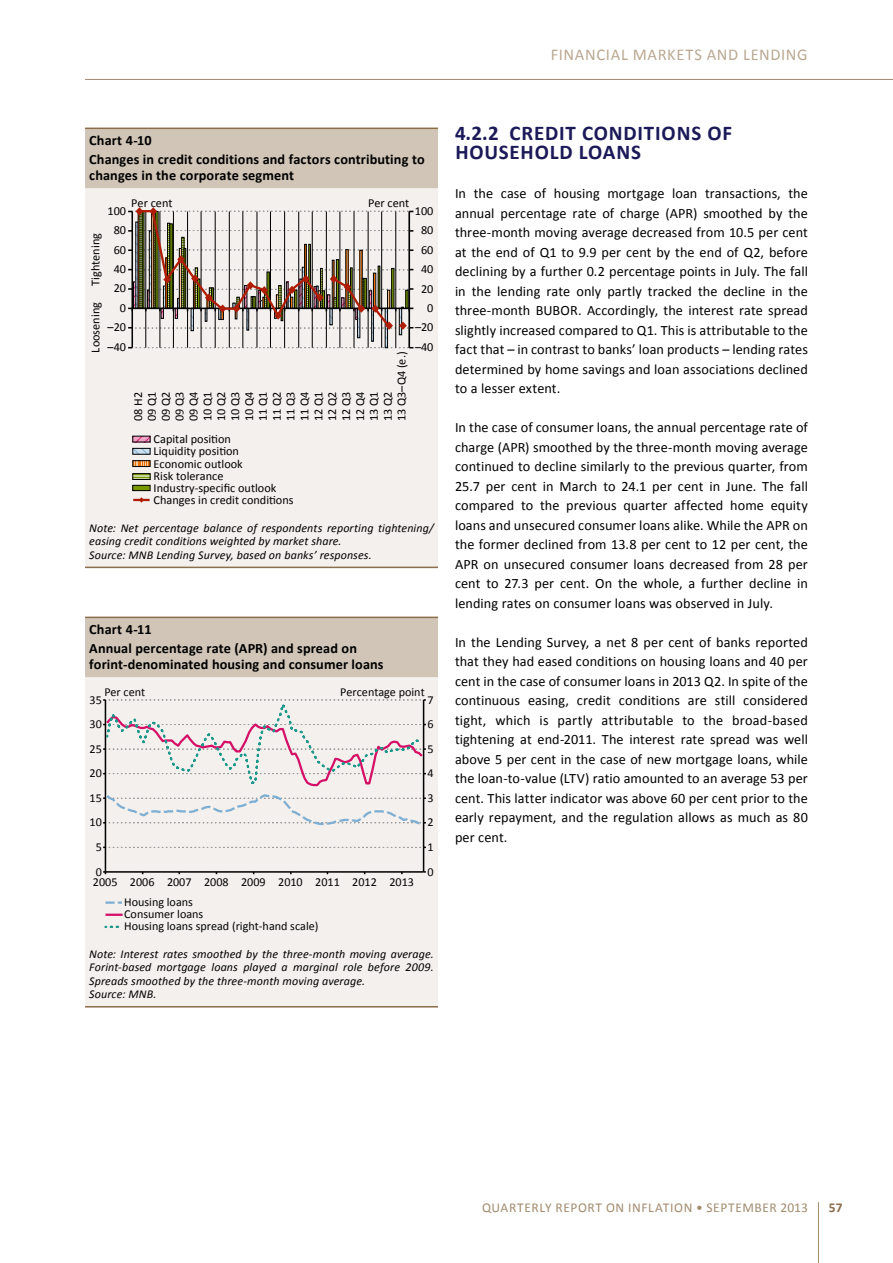
<style>
.page{position:relative;width:893px;height:1263px;background:#fff}
.page>*{position:absolute;margin:0;border:0;box-sizing:border-box;transform-origin:0 0}
.t1{font:700 21px/19.5px "Calibri";letter-spacing:.04em;color:#1b1958}
.t2{font:16.5px "Calibri";letter-spacing:.04em;color:#baa892}
.t3{font:14.25px/19.5px "Calibri";letter-spacing:.005em;color:#000;text-align:justify}
.t4{font:700 14.25px/19.2px "Calibri";letter-spacing:.01em;color:#000}
.t5{font:13.5px "Calibri";letter-spacing:.045em;color:#a28b6e}
.t6{font:700 13.5px "Calibri";color:#8b6e4a}
.t7{font:12.3px/13.8px "Calibri";color:#000}
.t8{font:12.15px/12.1px "Calibri";color:#030304}
.t9{font:italic 12px/13.5px "Calibri";letter-spacing:.01em;color:#000}
</style>
<div class="page">
<hr style="left:818px;top:1202px;width:1px;height:61px;background:#a28b6e">
<hr style="left:85px;top:79px;width:808px;height:1px;background:#a28b6e">
<div style="left:85px;top:129px;width:353px;height:59px;background:#d1c5b7"></div>
<div style="left:85px;top:188px;width:353px;height:379px;background:#f3f0ed"></div>
<hr style="left:85px;top:128px;width:353px;height:1px;background:#8b6e4a">
<hr style="left:85px;top:567px;width:353px;height:1px;background:#8b6e4a">
<hr style="left:395px;top:211px;width:1px;height:137px;background:#000">
<hr style="left:381px;top:211px;width:1px;height:137px;background:#000">
<hr style="left:368px;top:211px;width:1px;height:137px;background:#000">
<hr style="left:354px;top:211px;width:1px;height:137px;background:#000">
<hr style="left:339px;top:211px;width:1px;height:137px;background:#000">
<hr style="left:326px;top:211px;width:1px;height:137px;background:#000">
<hr style="left:312px;top:211px;width:1px;height:137px;background:#000">
<hr style="left:298px;top:211px;width:1px;height:137px;background:#000">
<hr style="left:284px;top:211px;width:1px;height:137px;background:#000">
<hr style="left:270px;top:211px;width:1px;height:137px;background:#000">
<hr style="left:257px;top:211px;width:1px;height:137px;background:#000">
<hr style="left:242px;top:211px;width:1px;height:137px;background:#000">
<hr style="left:229px;top:211px;width:1px;height:137px;background:#000">
<hr style="left:215px;top:211px;width:1px;height:137px;background:#000">
<hr style="left:201px;top:211px;width:1px;height:137px;background:#000">
<hr style="left:187px;top:211px;width:1px;height:137px;background:#000">
<hr style="left:173px;top:211px;width:1px;height:137px;background:#000">
<hr style="left:160px;top:211px;width:1px;height:137px;background:#000">
<hr style="left:145px;top:211px;width:1px;height:137px;background:#000">
<div style="left:191px;top:308px;width:3px;height:23px;border:1px solid #000"></div>
<div style="left:357px;top:308px;width:3px;height:30px;border:1px solid #000"></div>
<div style="left:371px;top:308px;width:3px;height:34px;border:1px solid #000"></div>
<div style="left:385px;top:308px;width:3px;height:40px;border:1px solid #000"></div>
<div style="left:399px;top:308px;width:3px;height:27px;border:1px solid #000"></div>
<hr style="left:409px;top:211px;width:1px;height:137px;background:#000">
<hr style="left:131px;top:211px;width:2px;height:137px;background:#030304">
<svg style="left:128px;top:347px;width:285px;height:1px"></svg>
<svg style="left:128px;top:207px;width:285px;height:123px;background:#b8b0a7"></svg>
<svg style="left:134px;top:438px;width:14px;height:2px"></svg>
<svg style="left:134px;top:450px;width:14px;height:3px"></svg>
<div style="left:132px;top:448px;width:18px;height:7px;border:1px solid #000"></div>
<svg style="left:134px;top:462px;width:14px;height:3px"></svg>
<div style="left:132px;top:460px;width:18px;height:7px;border:1px solid #000"></div>
<svg style="left:134px;top:475px;width:14px;height:3px"></svg>
<div style="left:132px;top:473px;width:18px;height:7px;border:1px solid #000"></div>
<div style="left:133px;top:485px;width:17px;height:6px;background:#799900"></div>
<div style="left:132px;top:485px;width:18px;height:6px;border:1px solid #000"></div>
<svg style="left:133px;top:497px;width:17px;height:6px"></svg>
<div style="left:85px;top:618px;width:353px;height:59px;background:#d1c5b7"></div>
<div style="left:85px;top:677px;width:353px;height:329px;background:#f3f0ed"></div>
<hr style="left:85px;top:617px;width:353px;height:1px;background:#8b6e4a">
<hr style="left:85px;top:1006px;width:353px;height:1px;background:#8b6e4a">
<hr style="left:423px;top:700px;width:1px;height:172px;background:#000">
<hr style="left:105px;top:700px;width:1px;height:172px;background:#000">
<svg style="left:103px;top:846px;width:323px;height:2px"></svg>
<hr style="left:105px;top:871px;width:319px;height:2px;background:#000">
<svg style="left:103px;top:793px;width:323px;height:34px;background:#e7e7e6"></svg>
<svg style="left:103px;top:698px;width:323px;height:89px;background:#e7e1e1"></svg>
<svg style="left:105px;top:901px;width:17px;height:3px"></svg>
<svg style="left:105px;top:914px;width:18px;height:2px"></svg>
<svg style="left:105px;top:926px;width:17px;height:2px"></svg>
<p class="t2" style="left:551px;top:44px;width:258px">FINANCIAL MARKETS AND LENDING</p>
<p class="t4" style="left:89px;top:131px;width:337px">Chart 4-10<br>Changes in credit conditions and factors contributing to</p>
<p class="t4" style="left:89px;top:166px;width:206px">changes in the corporate segment</p>
<p class="t7" style="left:131px;top:196px;width:43px">Per cent</p>
<p class="t7" style="left:108px;top:204px;width:20px">100</p>
<p class="t7" style="left:368px;top:196px;width:43px">Per cent</p>
<p class="t7" style="left:415px;top:204px;width:20px">100</p>
<p class="t7" style="left:89px;top:286px;width:54px;rotate:-90deg">Tightening</p>
<p class="t7" style="left:114px;top:223px;width:14px">80</p>
<p class="t7" style="left:114px;top:243px;width:14px">60</p>
<p class="t7" style="left:114px;top:262px;width:14px">40</p>
<p class="t7" style="left:114px;top:282px;width:14px">20</p>
<p class="t7" style="left:421px;top:223px;width:14px">80</p>
<p class="t7" style="left:421px;top:243px;width:14px">60</p>
<p class="t7" style="left:421px;top:262px;width:14px">40</p>
<p class="t7" style="left:421px;top:282px;width:14px">20</p>
<p class="t7" style="left:89px;top:353px;width:52px;rotate:-90deg">Loosening</p>
<p class="t7" style="left:120px;top:301px;width:8px">0</p>
<p class="t7" style="left:108px;top:320px;width:20px">–20</p>
<p class="t7" style="left:108px;top:340px;width:20px">–40</p>
<p class="t7" style="left:427px;top:301px;width:8px">0</p>
<p class="t7" style="left:415px;top:320px;width:20px">–20</p>
<p class="t7" style="left:415px;top:340px;width:20px">–40</p>
<p class="t7" style="left:131px;top:421px;width:71px;rotate:-90deg">08 H2<br>09 Q1<br>09 Q2<br>09 Q3<br>09 Q4<br>10 Q1<br>10 Q2<br>10 Q3<br>10 Q4<br>11 Q1<br>11 Q2<br>11 Q3<br>11 Q4<br>12 Q1<br>12 Q2<br>12 Q3<br>12 Q4<br>13 Q1<br>13 Q2<br>13 Q3–Q4 (e.)</p>
<p class="t7" style="left:154px;top:433px;width:141px;line-height:12.1px">Capital position<br>Liquidity position<br>Economic outlook<br>Risk tolerance<br>Industry-specific outlook<br>Changes in credit conditions</p>
<p class="t9" style="left:89px;top:521px;width:346px">Note: Net percentage balance of respondents reporting tightening/ easing credit conditions weighted by market share.<br>Source: MNB Lending Survey, based on banks’ responses.</p>
<p class="t4" style="left:89px;top:620px;width:269px">Chart 4-11<br>Annual percentage rate (APR) and spread on</p>
<p class="t4" style="left:89px;top:655px;width:296px">forint-denominated housing and consumer loans</p>
<p class="t8" style="left:104px;top:686px;width:42px">Per cent</p>
<p class="t8" style="left:340px;top:686px;width:86px">Percentage point</p>
<p class="t8" style="left:90px;top:693px;width:14px">35</p>
<p class="t8" style="left:427px;top:693px;width:8px">7</p>
<p class="t8" style="left:90px;top:718px;width:14px">30</p>
<p class="t8" style="left:427px;top:718px;width:8px">6</p>
<p class="t8" style="left:90px;top:743px;width:14px">25</p>
<p class="t8" style="left:427px;top:743px;width:8px">5</p>
<p class="t8" style="left:90px;top:767px;width:14px">20</p>
<p class="t8" style="left:427px;top:767px;width:8px">4</p>
<p class="t8" style="left:90px;top:792px;width:14px">15</p>
<p class="t8" style="left:427px;top:792px;width:8px">3</p>
<p class="t8" style="left:90px;top:816px;width:14px">10</p>
<p class="t8" style="left:427px;top:816px;width:8px">2</p>
<p class="t8" style="left:96px;top:841px;width:8px">5</p>
<p class="t8" style="left:427px;top:841px;width:8px">1</p>
<p class="t8" style="left:96px;top:865px;width:8px">0</p>
<p class="t8" style="left:427px;top:865px;width:8px">0</p>
<p class="t8" style="left:93px;top:875px;width:323px">2005 2006 2007 2008 2009 2010 2011 2012 2013</p>
<p class="t8" style="left:124px;top:896px;width:196px">Housing loans<br>Consumer loans<br>Housing loans spread (right-hand scale)</p>
<p class="t9" style="left:89px;top:946px;width:346px">Note: Interest rates smoothed by the three-month moving average.<br>Forint-based mortgage loans played a marginal role before 2009.<br>Spreads smoothed by the three-month moving average.<br>Source: MNB.</p>
<h1 class="t1" style="left:455px;top:123px;width:278px">4.2.2 CREDIT CONDITIONS OF<br>HOUSEHOLD LOANS</h1>
<p class="t3" style="left:455px;top:184px;width:354px">In the case of housing mortgage loan transactions, the annual percentage rate of charge (APR) smoothed by the three-month moving average decreased from 10.5 per cent at the end of Q1 to 9.9 per cent by the end of Q2, before declining by a further 0.2 percentage points in July. The fall in the lending rate only partly tracked the decline in the three-month BUBOR. Accordingly, the interest rate spread slightly increased compared to Q1. This is attributable to the fact that – in contrast to banks’ loan products – lending rates determined by home savings and loan associations declined to a lesser extent.</p>
<p class="t3" style="left:455px;top:418px;width:355px">In the case of consumer loans, the annual percentage rate of charge (APR) smoothed by the three-month moving average continued to decline similarly to the previous quarter, from 25.7 per cent in March to 24.1 per cent in June. The fall compared to the previous quarter affected home equity loans and unsecured consumer loans alike. While the APR on the former declined from 13.8 per cent to 12 per cent, the APR on unsecured consumer loans decreased from 28 per cent to 27.3 per cent. On the whole, a further decline in lending rates on consumer loans was observed in July.</p>
<p class="t3" style="left:455px;top:632px;width:354px">In the Lending Survey, a net 8 per cent of banks reported that they had eased conditions on housing loans and 40 per cent in the case of consumer loans in 2013 Q2. In spite of the continuous easing, credit conditions are still considered tight, which is partly attributable to the broad-based tightening at end-2011. The interest rate spread was well above 5 per cent in the case of new mortgage loans, while the loan-to-value (LTV) ratio amounted to an average 53 per cent. This latter indicator was above 60 per cent prior to the early repayment, and the regulation allows as much as 80 per cent.</p>
<p class="t5" style="left:482px;top:1199px;width:327px">QUARTERLY REPORT ON INFLATION • SEPTEMBER 2013</p>
<p class="t6" style="left:829px;top:1199px;width:15px">57</p>
</div>
